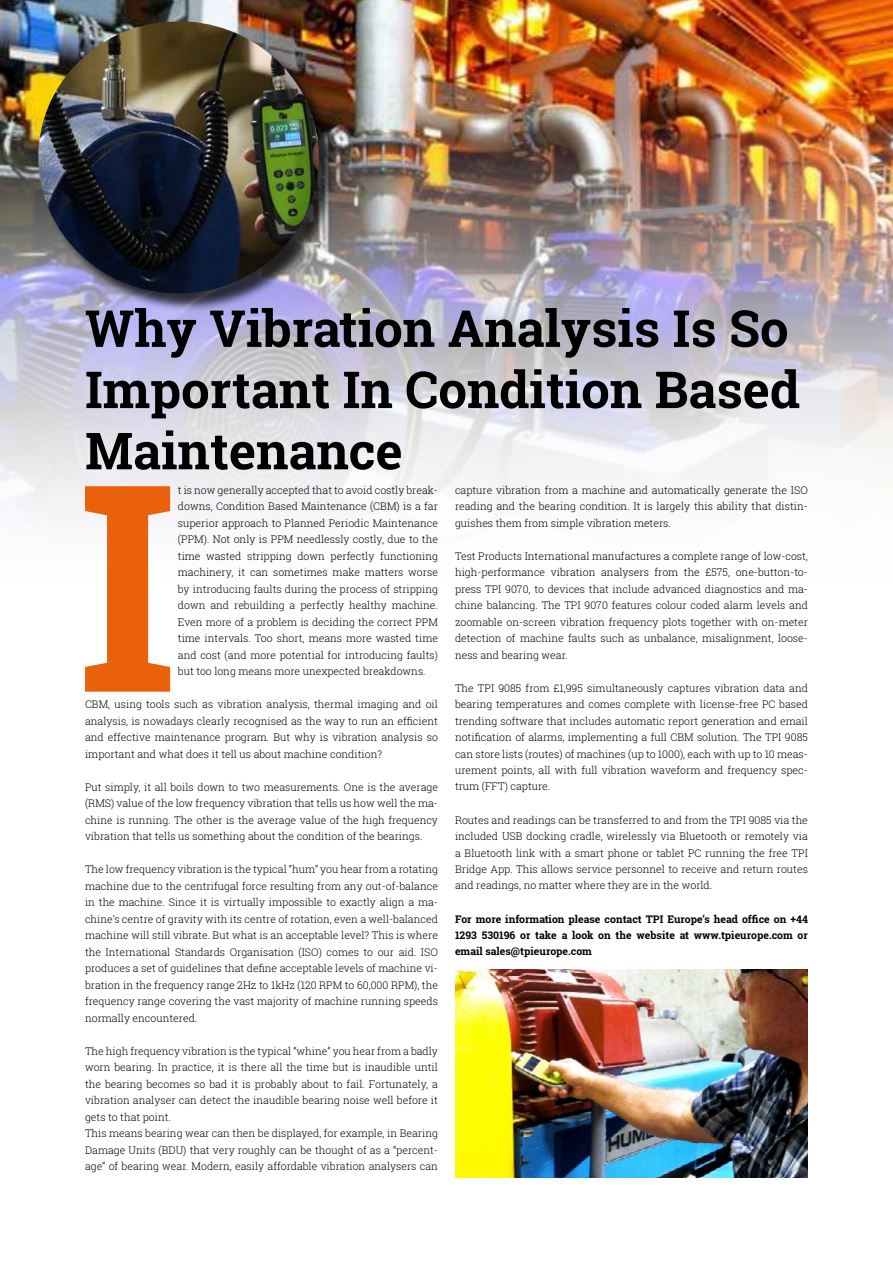
<style>
.page{position:relative;width:893px;height:1263px;background:#fff}
.page>*{position:absolute;margin:0;border:0;box-sizing:border-box;transform-origin:0 0}
.t1{font:700 289.05px "Roboto Slab";color:#ea610b}
.t2{font:700 51px/61.2px "Roboto Slab";color:#000}
.t3{font:300 10.5px/16.5px "Roboto Slab";color:#000;text-align:justify}
.t4{font:700 10.5px/16.5px "Roboto Slab";color:#000;text-align:justify}
</style>
<div class="page">
<img style="left:0;top:0;width:893px;height:512px">
<div style="left:40px;top:24px;width:298px;height:289px;background:#000;opacity:.75"></div>
<img style="left:38px;top:22px;width:281px;height:271px">
<img style="left:455px;top:969px;width:353px;height:209px">
<h2 class="t2" style="left:85px;top:302px;width:716px">Why Vibration Analysis Is So<br>Important In Condition Based<br>Maintenance</h2>
<h1 class="t1" style="left:77px;top:472px;width:102px">I</h1>
<p class="t3" style="left:178px;top:482px;width:262px">t is now generally accepted that to avoid costly break&shy;downs, Condition Based Maintenance (CBM) is a far superior approach to Planned Periodic Maintenance (PPM). Not only is PPM needlessly costly, due to the time wasted stripping down perfectly functioning machinery, it can sometimes make matters worse by introducing faults during the process of stripping down and rebuilding a perfectly healthy machine.<br>Even more of a problem is deciding the correct PPM time intervals. Too short, means more wasted time and cost (and more potential for introducing faults) but too long means more unexpected breakdowns.</p>
<p class="t3" style="left:85px;top:697px;width:354px">CBM, using tools such as vibration analysis, thermal imaging and oil analysis, is nowadays clearly recognised as the way to run an efficient and effective maintenance program. But why is vibration analysis so important and what does it tell us about machine condition?</p>
<p class="t3" style="left:85px;top:779px;width:354px">Put simply, it all boils down to two measurements. One is the average (RMS) value of the low frequency vibration that tells us how well the ma&shy;chine is running. The other is the average value of the high frequency vibration that tells us something about the condition of the bearings.</p>
<p class="t3" style="left:85px;top:862px;width:354px">The low frequency vibration is the typical “hum” you hear from a rotating machine due to the centrifugal force resulting from any out-of-balance in the machine. Since it is virtually impossible to exactly align a ma&shy;chine’s centre of gravity with its centre of rotation, even a well-balanced machine will still vibrate. But what is an acceptable level? This is where the International Standards Organisation (ISO) comes to our aid. ISO produces a set of guidelines that define acceptable levels of machine vi&shy;bration in the frequency range 2Hz to 1kHz (120 RPM to 60,000 RPM), the frequency range covering the vast majority of machine running speeds normally encountered.</p>
<p class="t3" style="left:85px;top:1043px;width:354px;text-align:left">The high frequency vibration is the typical “whine” you hear from a badly worn bearing. In practice, it is there all the time but is inaudible until the bearing becomes so bad it is probably about to fail. Fortunately, a vibration analyser can detect the inaudible bearing noise well before it gets to that point.<br>This means bearing wear can then be displayed, for example, in Bearing Damage Units (BDU) that very roughly can be thought of as a “percent&shy;age” of bearing wear. Modern, easily affordable vibration analysers can</p>
<p class="t3" style="left:455px;top:482px;width:354px">capture vibration from a machine and automatically generate the ISO reading and the bearing condition. It is largely this ability that distin&shy;guishes them from simple vibration meters.</p>
<p class="t3" style="left:455px;top:548px;width:354px">Test Products International manufactures a complete range of low-cost, high-performance vibration analysers from the £575, one-button-to&shy;press TPI 9070, to devices that include advanced diagnostics and ma&shy;chine balancing. The TPI 9070 features colour coded alarm levels and zoomable on-screen vibration frequency plots together with on-meter detection of machine faults such as unbalance, misalignment, loose&shy;ness and bearing wear.</p>
<p class="t3" style="left:455px;top:680px;width:354px">The TPI 9085 from £1,995 simultaneously captures vibration data and bearing temperatures and comes complete with license-free PC based trending software that includes automatic report generation and email notification of alarms, implementing a full CBM solution. The TPI 9085 can store lists (routes) of machines (up to 1000), each with up to 10 meas&shy;urement points, all with full vibration waveform and frequency spec&shy;trum (FFT) capture.</p>
<p class="t3" style="left:455px;top:812px;width:354px">Routes and readings can be transferred to and from the TPI 9085 via the included USB docking cradle, wirelessly via Bluetooth or remotely via a Bluetooth link with a smart phone or tablet PC running the free TPI Bridge App. This allows service personnel to receive and return routes and readings, no matter where they are in the world.</p>
<p class="t4" style="left:455px;top:910px;width:354px">For more information please contact TPI Europe’s head office on +44<br>1293 530196 or take a look on the website at www.tpieurope.com or email sales@tpieurope.com</p>
</div>
